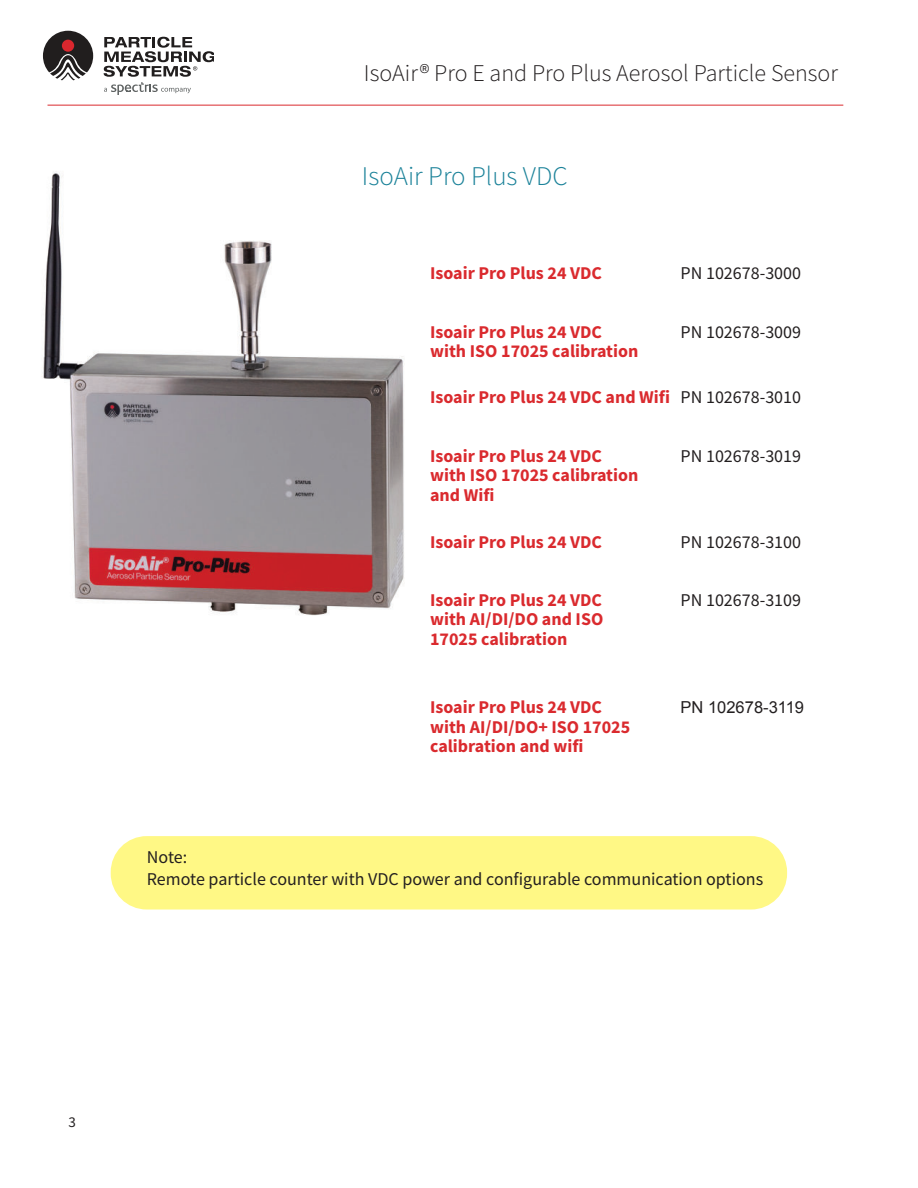
<style>
.page{position:relative;width:918px;height:1188px;background:#fff}
.page>*{position:absolute;margin:0;border:0;box-sizing:border-box;transform-origin:0 0}
.t1{font:300 27px "Source Sans Pro";color:#1b8299}
.t2{font:300 24px "Source Sans Pro";color:#231f20}
.t3{font:700 18px/19.5px "Source Sans Pro";color:#da2a2e}
.t4{font:18px/21.6px "Source Sans Pro";color:#231f20}
.t5{font:16.5px "Arial";color:#231f20}
.t6{font:15px "Source Sans Pro";color:#231f20}
.s1{font-weight:400;color:#231f20}
</style>
<div class="page">
<svg style="left:43px;top:31px;width:50px;height:49px"></svg>
<div style="left:62px;top:40px;width:12px;height:12px;background:#da272e;border-radius:50%"></div>
<svg style="left:104px;top:37px;width:109px;height:58px"></svg>
<hr style="left:48px;top:105px;width:795px;height:1px;background:#da2a2e">
<div style="left:111px;top:836px;width:676px;height:74px;background:#fff885;border-radius:36px"></div>
<img style="left:43px;top:171px;width:361px;height:445px">
<h2 class="t2" style="left:364px;top:59px;width:476px">IsoAir® Pro E and Pro Plus Aerosol Particle Sensor</h2>
<h1 class="t1" style="left:362px;top:160px;width:207px">IsoAir Pro Plus VDC</h1>
<p class="t3" style="left:430px;top:265px;width:173px">Isoair Pro Plus 24 VDC</p>
<p class="t4" style="left:681px;top:264px;width:122px">PN 102678-3000</p>
<p class="t3" style="left:430px;top:323px;width:173px">Isoair Pro Plus 24 VDC</p>
<p class="t4" style="left:681px;top:322px;width:122px">PN 102678-3009</p>
<p class="t3" style="left:430px;top:343px;width:210px">with ISO 17025 calibration</p>
<p class="t3" style="left:430px;top:389px;width:372px">Isoair Pro Plus 24 VDC and Wifi <span class="s1">PN 102678-3010</span></p>
<p class="t3" style="left:430px;top:448px;width:173px">Isoair Pro Plus 24 VDC</p>
<p class="t4" style="left:681px;top:447px;width:122px">PN 102678-3019</p>
<p class="t3" style="left:430px;top:467px;width:210px">with ISO 17025 calibration and Wifi</p>
<p class="t3" style="left:430px;top:533px;width:173px">Isoair Pro Plus 24 VDC</p>
<p class="t4" style="left:681px;top:532px;width:122px">PN 102678-3100</p>
<p class="t3" style="left:430px;top:592px;width:173px">Isoair Pro Plus 24 VDC</p>
<p class="t4" style="left:681px;top:591px;width:122px">PN 102678-3109</p>
<p class="t3" style="left:430px;top:611px;width:175px">with AI/DI/DO and ISO<br>17025 calibration</p>
<p class="t3" style="left:430px;top:699px;width:173px">Isoair Pro Plus 24 VDC</p>
<p class="t5" style="left:681px;top:698px;width:125px">PN 102678-3119</p>
<p class="t3" style="left:430px;top:719px;width:202px">with AI/DI/DO+ ISO 17025 calibration and wifi</p>
<p class="t4" style="left:147px;top:848px;width:618px">Note:<br>Remote particle counter with VDC power and configurable communication options</p>
<p class="t6" style="left:68px;top:1116px;width:9px">3</p>
</div>
